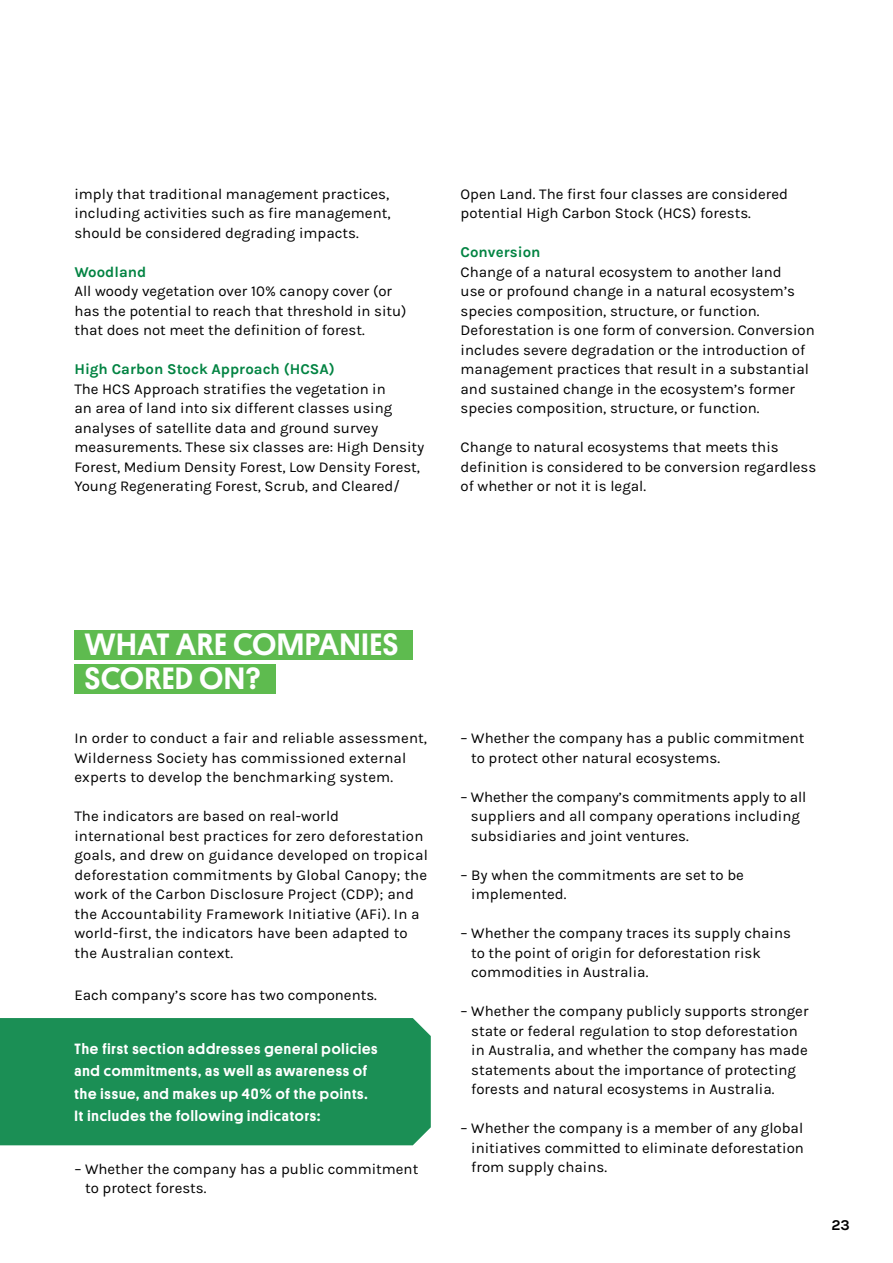
<style>
.page{position:relative;width:893px;height:1263px;background:#fff}
.page>*{position:absolute;margin:0;border:0;box-sizing:border-box;transform-origin:0 0}
.t1{font:500 31.05px/34.5px "Platform";letter-spacing:.03em;color:#fff}
.t2{font:15px/19.5px "Karla";color:#000}
.t3{font:500 15px/22.5px "Platform";letter-spacing:.06em;color:#fff}
.t4{font:700 15px "Karla";color:#028342}
.t5{font:700 15px "Karla";color:#000}
</style>
<div class="page">
<div style="left:74px;top:630px;width:339px;height:29px;background:#5ebb4f"></div>
<div style="left:74px;top:664px;width:202px;height:30px;background:#5ebb4f"></div>
<div style="left:0;top:1018px;width:431px;height:127px;background:#1b8f55"></div>
<p class="t2" style="left:74px;top:184px;width:318px;text-align:justify">imply that traditional management practices, including activities such as fire management, should be considered degrading impacts.</p>
<p class="t4" style="left:74px;top:263px;width:73px">Woodland</p>
<p class="t2" style="left:74px;top:282px;width:334px">All woody vegetation over 10% canopy cover (or has the potential to reach that threshold in situ) that does not meet the definition of forest.</p>
<p class="t4" style="left:74px;top:361px;width:262px">High Carbon Stock Approach (HCSA)</p>
<p class="t2" style="left:74px;top:379px;width:352px">The HCS Approach stratifies the vegetation in<br>an area of land into six different classes using analyses of satellite data and ground survey measurements. These six classes are: High Density Forest, Medium Density Forest, Low Density Forest, Young Regenerating Forest, Scrub, and Cleared/</p>
<p class="t2" style="left:461px;top:184px;width:329px">Open Land. The first four classes are considered potential High Carbon Stock (HCS) forests.</p>
<p class="t4" style="left:461px;top:244px;width:81px">Conversion</p>
<p class="t2" style="left:461px;top:262px;width:356px">Change of a natural ecosystem to another land<br>use or profound change in a natural ecosystem’s species composition, structure, or function.<br>Deforestation is one form of conversion. Conversion includes severe degradation or the introduction of management practices that result in a substantial and sustained change in the ecosystem’s former species composition, structure, or function.</p>
<p class="t2" style="left:461px;top:438px;width:357px">Change to natural ecosystems that meets this definition is considered to be conversion regardless of whether or not it is legal.</p>
<h1 class="t1" style="left:85px;top:625px;width:315px">WHAT ARE COMPANIES<br>SCORED ON?</h1>
<p class="t2" style="left:74px;top:728px;width:354px">In order to conduct a fair and reliable assessment,<br>Wilderness Society has commissioned external experts to develop the benchmarking system.</p>
<p class="t2" style="left:74px;top:806px;width:355px">The indicators are based on real-world international best practices for zero deforestation goals, and drew on guidance developed on tropical deforestation commitments by Global Canopy; the work of the Carbon Disclosure Project (CDP); and the Accountability Framework Initiative (AFi). In a world-first, the indicators have been adapted to the Australian context.</p>
<p class="t2" style="left:74px;top:985px;width:304px">Each company’s score has two components.</p>
<p class="t3" style="left:74px;top:1036px;width:305px">The first section addresses general policies and commitments, as well as awareness of the issue, and makes up 40% of the points.<br>It includes the following indicators:</p>
<p class="t2" style="left:85px;top:1159px;width:335px;text-indent:-11px">– Whether the company has a public commitment to protect forests.</p>
<p class="t2" style="left:471px;top:728px;width:335px;text-indent:-11px">– Whether the company has a public commitment to protect other natural ecosystems.</p>
<p class="t2" style="left:471px;top:787px;width:337px;text-indent:-10px">– Whether the company’s commitments apply to all suppliers and all company operations including subsidiaries and joint ventures.</p>
<p class="t2" style="left:471px;top:865px;width:274px;text-indent:-11px">– By when the commitments are set to be implemented.</p>
<p class="t2" style="left:471px;top:923px;width:321px;text-indent:-11px">– Whether the company traces its supply chains to the point of origin for deforestation risk commodities in Australia.</p>
<p class="t2" style="left:471px;top:1001px;width:339px;text-indent:-11px">– Whether the company publicly supports stronger state or federal regulation to stop deforestation in Australia, and whether the company has made statements about the importance of protecting forests and natural ecosystems in Australia.</p>
<p class="t2" style="left:471px;top:1118px;width:334px;text-align:justify;text-indent:-11px">– Whether the company is a member of any global initiatives committed to eliminate deforestation from supply chains.</p>
<p class="t5" style="left:831px;top:1216px;width:20px">23</p>
</div>
